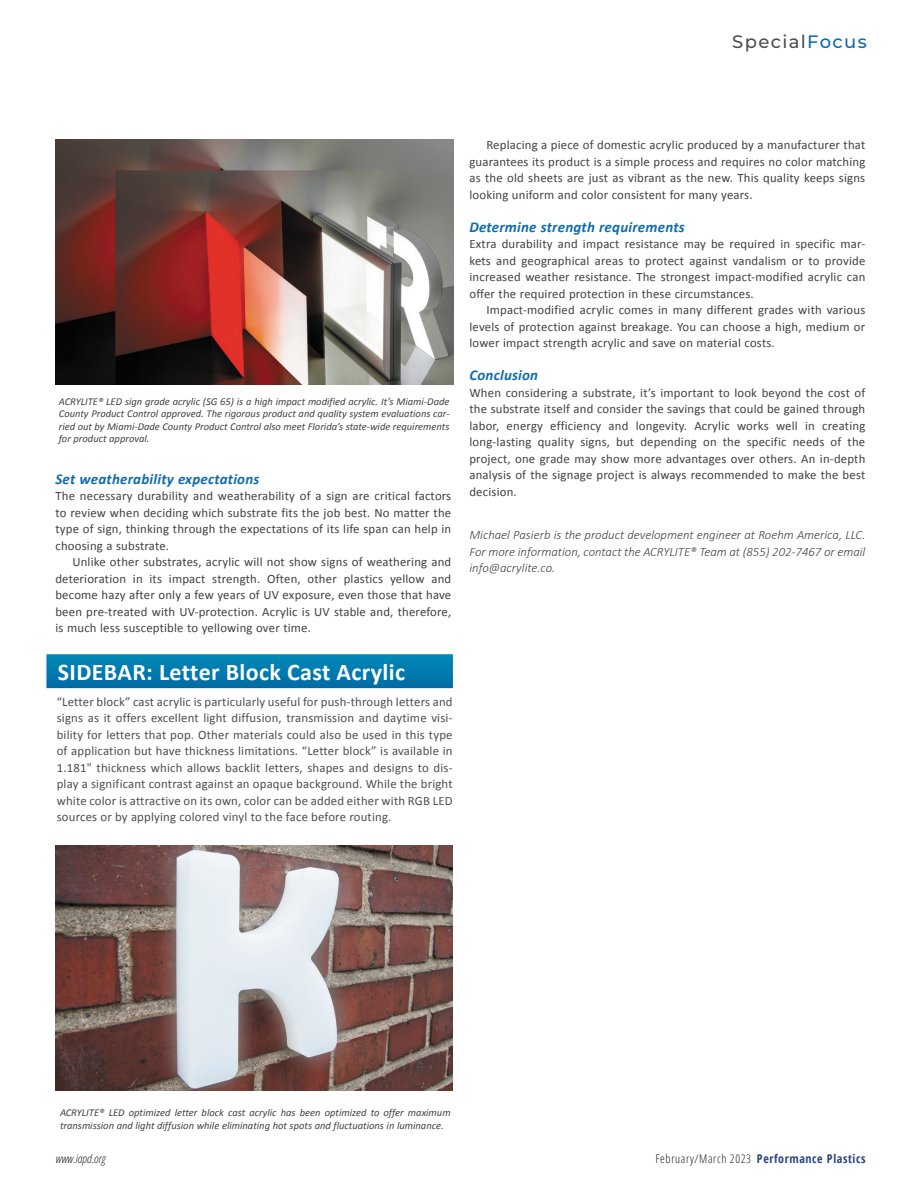
<style>
.page{position:relative;width:918px;height:1188px;background:#fff}
.page>*{position:absolute;margin:0;border:0;box-sizing:border-box;transform-origin:0 0}
.t1{font:700 24px "Calibri";letter-spacing:.015em;color:#fff}
.t2{font:500 18px "Montserrat";letter-spacing:.075em;color:#4c4e4f}
.t3{font:italic 700 15px "Calibri";letter-spacing:.015em;color:#0f6cac}
.t4{font:12.75px/16.5px "Calibri";letter-spacing:.015em;color:#404142;text-align:justify}
.t5{font:12.75px/16.5px "Calibri";letter-spacing:.015em;color:#4c4e4f;text-align:justify}
.t6{font:italic 300 12.75px/16.5px "Calibri";color:#404142;text-align:justify}
.t7{font:700 condensed 12px "Open Sans";letter-spacing:.05em;color:#284382}
.t8{font:italic 300 condensed 12px "Open Sans";color:#222121}
.Normal_What_s_Normal{font:italic 10.5px/12.6px "Calibri";color:#404142}
.s1{color:#0f6cac}
.s2{font-weight:300;color:#222121}
</style>
<div class="page">
<svg style="left:46px;top:654px;width:407px;height:34px;background:#027baf"></svg>
<img style="left:55px;top:845px;width:398px;height:245px">
<img style="left:56px;top:140px;width:397px;height:245px">
<p class="t2" style="left:732px;top:29px;width:136px">Special<span class="s1">Focus</span></p>
<p class="Normal_What_s_Normal" style="left:59px;top:394px;width:392px;text-align:justify">ACRYLITE® LED sign grade acrylic (SG 65) is a high impact modified acrylic. It’s Miami-Dade County Product Control approved. The rigorous product and quality system evaluations car&shy;ried out by Miami-Dade County Product Control also meet Florida’s state-wide requirements for product approval.</p>
<p class="t3" style="left:55px;top:468px;width:205px">Set weatherability expectations</p>
<p class="t4" style="left:55px;top:487px;width:397px">The necessary durability and weatherability of a sign are critical factors to review when deciding which substrate fits the job best. No matter the type of sign, thinking through the expectations of its life span can help in choosing a substrate.</p>
<p class="t4" style="left:55px;top:553px;width:397px;text-indent:17px">Unlike other substrates, acrylic will not show signs of weathering and deterioration in its impact strength. Often, other plastics yellow and become hazy after only a few years of UV exposure, even those that have been pre-treated with UV-protection. Acrylic is UV stable and, therefore, is much less susceptible to yellowing over time.</p>
<p class="t1" style="left:58px;top:655px;width:349px">SIDEBAR: Letter Block Cast Acrylic</p>
<p class="t5" style="left:57px;top:692px;width:397px">“Letter block” cast acrylic is particularly useful for push-through letters and signs as it offers excellent light diffusion, transmission and daytime visi&shy;bility for letters that pop. Other materials could also be used in this type of application but have thickness limitations. “Letter block” is available in 1.181" thickness which allows backlit letters, shapes and designs to dis&shy;play a significant contrast against an opaque background. While the bright white color is attractive on its own, color can be added either with RGB LED sources or by applying colored vinyl to the face before routing.</p>
<p class="t4" style="left:469px;top:136px;width:397px;text-indent:17px">Replacing a piece of domestic acrylic produced by a manufacturer that guarantees its product is a simple process and requires no color matching as the old sheets are just as vibrant as the new. This quality keeps signs looking uniform and color consistent for many years.</p>
<p class="t3" style="left:469px;top:216px;width:217px">Determine strength requirements</p>
<p class="t4" style="left:469px;top:235px;width:397px">Extra durability and impact resistance may be required in specific mar&shy;kets and geographical areas to protect against vandalism or to provide increased weather resistance. The strongest impact-modified acrylic can offer the required protection in these circumstances.</p>
<p class="t4" style="left:469px;top:301px;width:397px;text-indent:17px">Impact-modified acrylic comes in many different grades with various levels of protection against breakage. You can choose a high, medium or lower impact strength acrylic and save on material costs.</p>
<p class="t3" style="left:469px;top:365px;width:70px">Conclusion</p>
<p class="t4" style="left:469px;top:384px;width:398px">When considering a substrate, it’s important to look beyond the cost of the substrate itself and consider the savings that could be gained through labor, energy efficiency and longevity. Acrylic works well in creating long-lasting quality signs, but depending on the specific needs of the project, one grade may show more advantages over others. An in-depth analysis of the signage project is always recommended to make the best decision.</p>
<p class="t6" style="left:469px;top:527px;width:398px">Michael Pasierb is the product development engineer at Roehm America, LLC.<br>For more information, contact the ACRYLITE® Team at (855) 202-7467 or email info@acrylite.co.</p>
<p class="Normal_What_s_Normal" style="left:60px;top:1106px;width:392px">ACRYLITE® LED optimized letter block cast acrylic has been optimized to offer maximum transmission and light diffusion while eliminating hot spots and fluctuations in luminance.</p>
<p class="t8" style="left:55px;top:1150px;width:51px">www.iapd.org</p>
<p class="t7" style="left:655px;top:1150px;width:212px"><span class="s2">February/March 2023</span> Performance Plastics</p>
</div>
